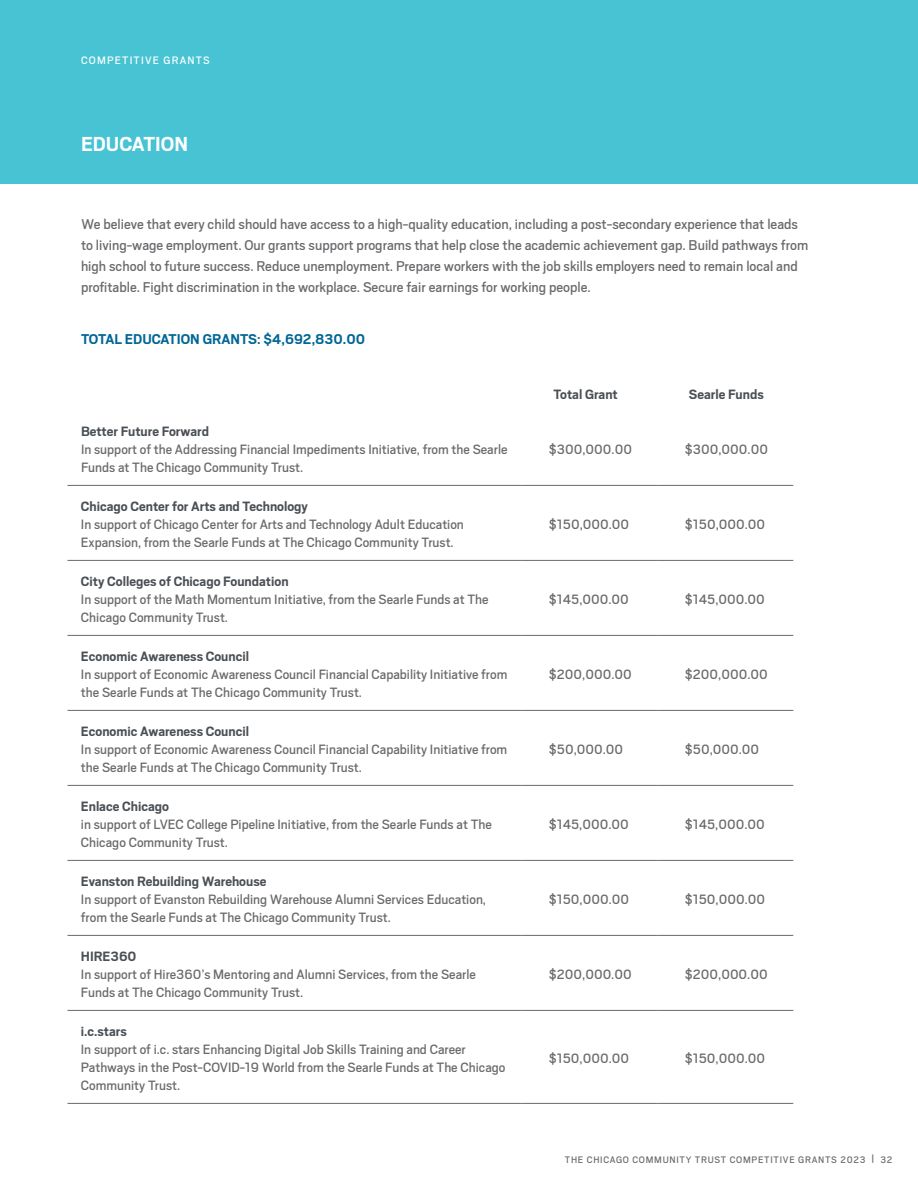
<style>
.page{position:relative;width:918px;height:1188px;background:#fff}
.page>*{position:absolute;margin:0;border:0;box-sizing:border-box;transform-origin:0 0}
.t1{font:700 22.5px "Scout";color:#fff}
.t2{font:15.75px/21px "Scout";color:#696a6d}
.t3{font:700 15.75px "Scout";color:#016696}
.t4{font:15px/18px "Scout";color:#696a6d}
.t5{font:700 15px "Scout";color:#4a4f54}
.t6{font:12px "Scout";letter-spacing:.1em;color:#fff}
.t7{font:10.5px "Scout";letter-spacing:.07em;color:#696a6d}
</style>
<div class="page">
<div style="left:0;top:0;width:918px;height:183px;background:#47c3d3"></div>
<hr style="left:68px;top:485px;width:454px;height:1px;background:#696a6d">
<hr style="left:522px;top:485px;width:136px;height:1px;background:#696a6d">
<hr style="left:658px;top:485px;width:135px;height:1px;background:#696a6d">
<hr style="left:68px;top:560px;width:454px;height:1px;background:#696a6d">
<hr style="left:522px;top:560px;width:136px;height:1px;background:#696a6d">
<hr style="left:658px;top:560px;width:135px;height:1px;background:#696a6d">
<hr style="left:68px;top:635px;width:454px;height:1px;background:#696a6d">
<hr style="left:522px;top:635px;width:136px;height:1px;background:#696a6d">
<hr style="left:658px;top:635px;width:135px;height:1px;background:#696a6d">
<hr style="left:68px;top:710px;width:454px;height:1px;background:#696a6d">
<hr style="left:522px;top:710px;width:136px;height:1px;background:#696a6d">
<hr style="left:658px;top:710px;width:135px;height:1px;background:#696a6d">
<hr style="left:68px;top:785px;width:454px;height:1px;background:#696a6d">
<hr style="left:522px;top:785px;width:136px;height:1px;background:#696a6d">
<hr style="left:658px;top:785px;width:135px;height:1px;background:#696a6d">
<hr style="left:68px;top:860px;width:454px;height:1px;background:#696a6d">
<hr style="left:522px;top:860px;width:136px;height:1px;background:#696a6d">
<hr style="left:658px;top:860px;width:135px;height:1px;background:#696a6d">
<hr style="left:68px;top:935px;width:454px;height:1px;background:#696a6d">
<hr style="left:522px;top:935px;width:136px;height:1px;background:#696a6d">
<hr style="left:658px;top:935px;width:135px;height:1px;background:#696a6d">
<hr style="left:68px;top:1010px;width:454px;height:1px;background:#696a6d">
<hr style="left:522px;top:1010px;width:136px;height:1px;background:#696a6d">
<hr style="left:658px;top:1010px;width:135px;height:1px;background:#696a6d">
<hr style="left:68px;top:1103px;width:454px;height:1px;background:#696a6d">
<hr style="left:522px;top:1103px;width:136px;height:1px;background:#696a6d">
<hr style="left:658px;top:1103px;width:135px;height:1px;background:#696a6d">
<p class="t6" style="left:81px;top:52px;width:130px">COMPETITIVE GRANTS</p>
<h1 class="t1" style="left:81px;top:130px;width:109px">EDUCATION</h1>
<p class="t2" style="left:81px;top:212px;width:729px">We believe that every child should have access to a high-quality education, including a post-secondary experience that leads to living-wage employment. Our grants support programs that help close the academic achievement gap. Build pathways from high school to future success. Reduce unemployment. Prepare workers with the job skills employers need to remain local and profitable. Fight discrimination in the workplace. Secure fair earnings for working people.</p>
<p class="t3" style="left:81px;top:329px;width:286px">TOTAL EDUCATION GRANTS: $4,692,830.00</p>
<p class="t5" style="left:554px;top:384px;width:66px">Total Grant</p>
<p class="t5" style="left:689px;top:384px;width:76px">Searle Funds</p>
<p class="t5" style="left:81px;top:421px;width:130px">Better Future Forward</p>
<p class="t4" style="left:81px;top:439px;width:428px">In support of the Addressing Financial Impediments Initiative, from the Searle<br>Funds at The Chicago Community Trust.</p>
<p class="t4" style="left:549px;top:439px;width:85px">$300,000.00</p>
<p class="t4" style="left:685px;top:439px;width:85px">$300,000.00</p>
<p class="t5" style="left:81px;top:496px;width:228px">Chicago Center for Arts and Technology</p>
<p class="t4" style="left:81px;top:514px;width:384px">In support of Chicago Center for Arts and Technology Adult Education<br>Expansion, from the Searle Funds at The Chicago Community Trust.</p>
<p class="t4" style="left:549px;top:514px;width:82px">$150,000.00</p>
<p class="t4" style="left:685px;top:514px;width:82px">$150,000.00</p>
<p class="t5" style="left:81px;top:571px;width:209px">City Colleges of Chicago Foundation</p>
<p class="t4" style="left:81px;top:589px;width:409px">In support of the Math Momentum Initiative, from the Searle Funds at The<br>Chicago Community Trust.</p>
<p class="t4" style="left:549px;top:589px;width:82px">$145,000.00</p>
<p class="t4" style="left:685px;top:589px;width:82px">$145,000.00</p>
<p class="t5" style="left:81px;top:646px;width:170px">Economic Awareness Council</p>
<p class="t4" style="left:81px;top:664px;width:428px">In support of Economic Awareness Council Financial Capability Initiative from the Searle Funds at The Chicago Community Trust.</p>
<p class="t4" style="left:549px;top:664px;width:85px">$200,000.00</p>
<p class="t4" style="left:685px;top:664px;width:85px">$200,000.00</p>
<p class="t5" style="left:81px;top:721px;width:170px">Economic Awareness Council</p>
<p class="t4" style="left:81px;top:739px;width:428px">In support of Economic Awareness Council Financial Capability Initiative from the Searle Funds at The Chicago Community Trust.</p>
<p class="t4" style="left:549px;top:739px;width:76px">$50,000.00</p>
<p class="t4" style="left:685px;top:739px;width:76px">$50,000.00</p>
<p class="t5" style="left:81px;top:796px;width:90px">Enlace Chicago</p>
<p class="t4" style="left:81px;top:814px;width:413px">in support of LVEC College Pipeline Initiative, from the Searle Funds at The<br>Chicago Community Trust.</p>
<p class="t4" style="left:549px;top:814px;width:82px">$145,000.00</p>
<p class="t4" style="left:685px;top:814px;width:82px">$145,000.00</p>
<p class="t5" style="left:81px;top:871px;width:187px">Evanston Rebuilding Warehouse</p>
<p class="t4" style="left:81px;top:889px;width:407px">In support of Evanston Rebuilding Warehouse Alumni Services Education, from the Searle Funds at The Chicago Community Trust.</p>
<p class="t4" style="left:549px;top:889px;width:82px">$150,000.00</p>
<p class="t4" style="left:685px;top:889px;width:82px">$150,000.00</p>
<p class="t5" style="left:81px;top:946px;width:57px">HIRE360</p>
<p class="t4" style="left:81px;top:964px;width:397px">In support of Hire360’s Mentoring and Alumni Services, from the Searle<br>Funds at The Chicago Community Trust.</p>
<p class="t4" style="left:549px;top:964px;width:85px">$200,000.00</p>
<p class="t4" style="left:685px;top:964px;width:85px">$200,000.00</p>
<p class="t5" style="left:81px;top:1021px;width:47px">i.c.stars</p>
<p class="t4" style="left:81px;top:1039px;width:426px">In support of i.c. stars Enhancing Digital Job Skills Training and Career<br>Pathways in the Post-COVID-19 World from the Searle Funds at The Chicago<br>Community Trust.</p>
<p class="t4" style="left:549px;top:1048px;width:82px">$150,000.00</p>
<p class="t4" style="left:685px;top:1048px;width:82px">$150,000.00</p>
<p class="t7" style="left:565px;top:1153px;width:329px">THE CHICAGO COMMUNITY TRUST COMPETITIVE GRANTS 2023 | 32</p>
</div>
